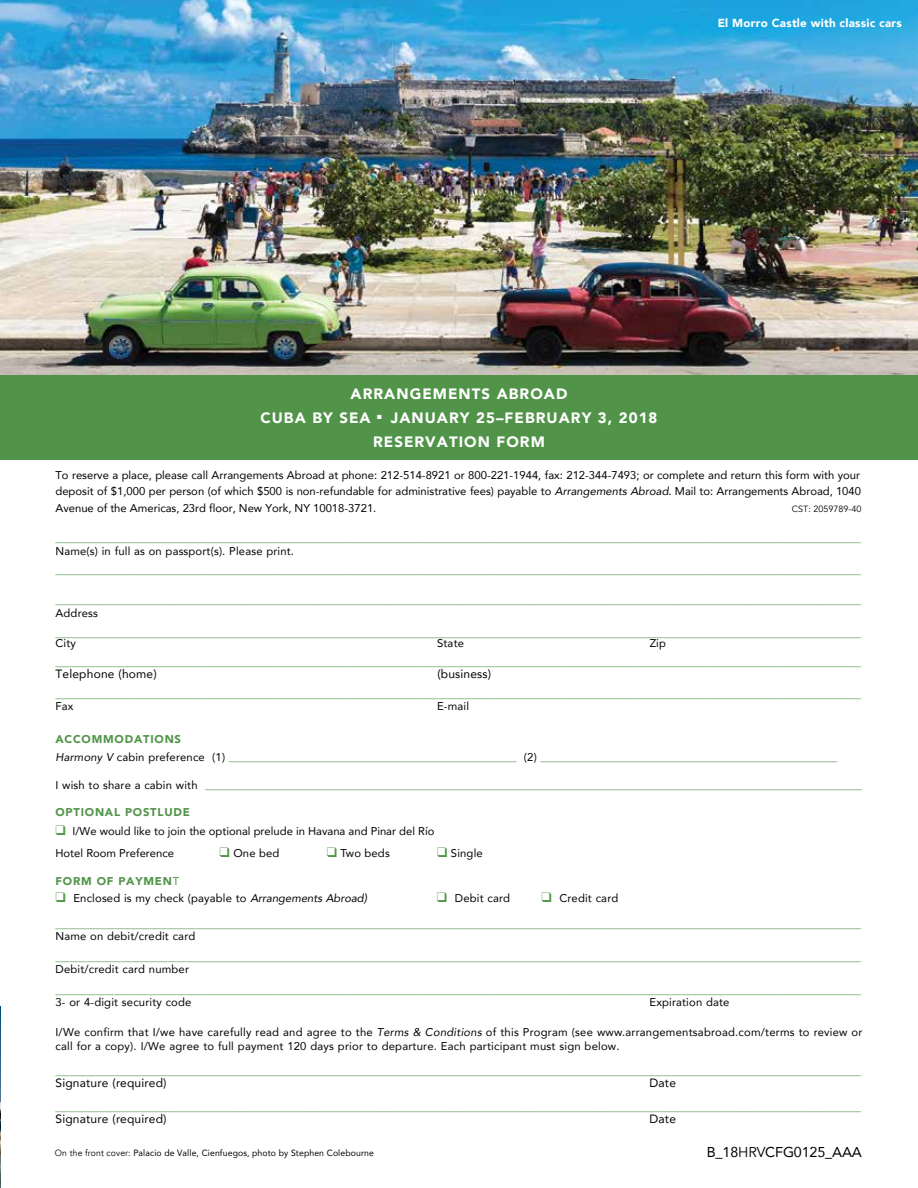
<style>
.page{position:relative;width:918px;height:1188px;background:#fff}
.page>*{position:absolute;margin:0;border:0;box-sizing:border-box;transform-origin:0 0}
.t1{font:900 15px/24px "Avenir";letter-spacing:.07em;color:#fff;text-align:center}
.t2{font:14.25px "Avenir";letter-spacing:-.01em;color:#000}
.t3{font:12px "Avenir";letter-spacing:.015em;color:#000}
.t4{font:900 11.7px "Avenir";letter-spacing:.02em;color:#fff}
.t5{font:11.25px/16.5px "Avenir";letter-spacing:.015em;color:#000}
.t6{font:900 11.25px "Avenir";letter-spacing:.07em;color:#519449}
.t7{font:9px "Avenir";color:#519449}
.t8{font:9px "Avenir";letter-spacing:.015em;color:#000;scale:.96 1}
.t9{font:9px "Avenir";color:#000}
.s1{font-style:italic}
.s2{font-style:italic;font-size:11.25px;color:#000}
.s3{font-size:11.25px;color:#000}
.s4{color:#519449}
.s5{font-weight:400}
.s6{font-style:italic;font-size:12px}
.s7{font-style:inherit}
</style>
<div class="page">
<img style="left:0;top:1007px;width:1px;height:181px">
<img style="left:0;top:0;width:918px;height:375px">
<div style="left:0;top:375px;width:918px;height:84px;background:#519449"></div>
<p class="t4" style="left:718px;top:13px;width:186px">El Morro Castle with classic cars</p>
<h1 class="t1" style="left:260px;top:381px;width:399px">ARRANGEMENTS ABROAD<br>CUBA BY SEA ■ JANUARY 25–FEBRUARY 3, 2018<br>RESERVATION FORM</h1>
<p class="t5" style="left:56px;top:466px;width:807px;text-align:justify">To reserve a place, please call Arrangements Abroad at phone: 212-514-8921 or 800-221-1944, fax: 212-344-7493; or complete and return this form with your deposit of $1,000 per person (of which $500 is non-refundable for administrative fees) payable to <span class="s1">Arrangements Abroad</span>. Mail to: Arrangements Abroad, 1040<br>Avenue of the Americas, 23rd floor, New York, NY 10018-3721.</p>
<p class="t9" style="left:792px;top:503px;width:71px">CST: 2059789-40</p>
<p class="t7" style="left:56px;top:532px;width:807px">___________________________________________________________________________________________________________________________________________________________________________________</p>
<p class="t5" style="left:56px;top:542px;width:240px">Name(s) in full as on passport(s). Please print.</p>
<p class="t7" style="left:56px;top:564px;width:807px">___________________________________________________________________________________________________________________________________________________________________________________</p>
<p class="t7" style="left:56px;top:594px;width:807px">___________________________________________________________________________________________________________________________________________________________________________________</p>
<p class="t5" style="left:56px;top:605px;width:44px">Address</p>
<p class="t7" style="left:56px;top:626px;width:807px">___________________________________________________________________________________________________________________________________________________________________________________</p>
<p class="t5" style="left:56px;top:634px;width:22px">City</p>
<p class="t5" style="left:437px;top:634px;width:28px">State</p>
<p class="t5" style="left:650px;top:634px;width:18px">Zip</p>
<p class="t7" style="left:56px;top:656px;width:807px">___________________________________________________________________________________________________________________________________________________________________________________</p>
<h3 class="t3" style="left:56px;top:665px;width:103px">Telephone (home)</h3>
<h3 class="t3" style="left:437px;top:665px;width:55px">(business)</h3>
<p class="t7" style="left:56px;top:688px;width:807px">___________________________________________________________________________________________________________________________________________________________________________________</p>
<p class="t5" style="left:56px;top:697px;width:20px">Fax</p>
<p class="t5" style="left:437px;top:697px;width:34px">E-mail</p>
<p class="t6" style="left:55px;top:729px;width:127px">ACCOMMODATIONS</p>
<p class="t7" style="left:55px;top:751px;width:783px"><span class="s2">Harmony V</span> <span class="s3">cabin preference (1)</span> ________________________________________________________________ <span class="s3">(2)</span> __________________________________________________________________</p>
<p class="t7" style="left:56px;top:778px;width:808px"><span class="s3">I wish to share a cabin with</span> __________________________________________________________________________________________________________________________________________________</p>
<p class="t6" style="left:56px;top:802px;width:136px">OPTIONAL POSTLUDE</p>
<p class="t5" style="left:55px;top:820px;width:380px;line-height:21.8px"><span class="s4">❑</span> I/We would like to join the optional prelude in Havana and Pinar del Río<br>Hotel Room Preference</p>
<p class="t5" style="left:220px;top:844px;width:61px"><span class="s4">❑</span> One bed</p>
<p class="t5" style="left:327px;top:844px;width:65px"><span class="s4">❑</span> Two beds</p>
<p class="t5" style="left:437px;top:844px;width:47px"><span class="s4">❑</span> Single</p>
<p class="t6" style="left:55px;top:872px;width:125px">FORM OF PAYMEN<span class="s5">T</span></p>
<p class="t5" style="left:56px;top:889px;width:313px"><span class="s4">❑</span> Enclosed is my check (payable to <span class="s1">Arrangements Abroad</span><span class="s6">)</span></p>
<p class="t5" style="left:437px;top:889px;width:75px"><span class="s4">❑</span> Debit card</p>
<p class="t5" style="left:542px;top:889px;width:78px"><span class="s4">❑</span> Credit card</p>
<p class="t7" style="left:56px;top:918px;width:807px">___________________________________________________________________________________________________________________________________________________________________________________</p>
<p class="t5" style="left:56px;top:928px;width:141px">Name on debit/credit card</p>
<p class="t7" style="left:56px;top:951px;width:807px">___________________________________________________________________________________________________________________________________________________________________________________</p>
<p class="t5" style="left:56px;top:961px;width:135px">Debit/credit card number</p>
<p class="t7" style="left:56px;top:984px;width:807px">___________________________________________________________________________________________________________________________________________________________________________________</p>
<p class="t5" style="left:56px;top:994px;width:137px">3- or 4-digit security code</p>
<p class="t5" style="left:650px;top:994px;width:81px">Expiration date</p>
<p class="t5" style="left:56px;top:1025px;width:808px;line-height:13.5px">I/We confirm that I/we have carefully read and agree to the <span class="s1">Terms &amp; Conditions</span> of this Program (see www.arrangementsabroad.com/terms to review or call for a copy). I/We agree to full payment 120 days prior to departure. Each participant must sign below.</p>
<p class="t7" style="left:56px;top:1065px;width:807px">___________________________________________________________________________________________________________________________________________________________________________________</p>
<h3 class="t3" style="left:56px;top:1073px;width:113px">Signature (required)</h3>
<h3 class="t3" style="left:650px;top:1073px;width:28px">Date</h3>
<p class="t7" style="left:56px;top:1101px;width:807px">___________________________________________________________________________________________________________________________________________________________________________________</p>
<h3 class="t3" style="left:56px;top:1109px;width:113px">Signature (required)</h3>
<h3 class="t3" style="left:650px;top:1109px;width:28px">Date</h3>
<p class="t8" style="left:55px;top:1146px;width:334px"><span class="s7">On the front cover:</span> Palacio de Valle, Cienfuegos, photo by Stephen Colebourne</p>
<h2 class="t2" style="left:707px;top:1140px;width:157px">B_18<span class="s7">HRV</span>CFG0125_AAA</h2>
</div>
